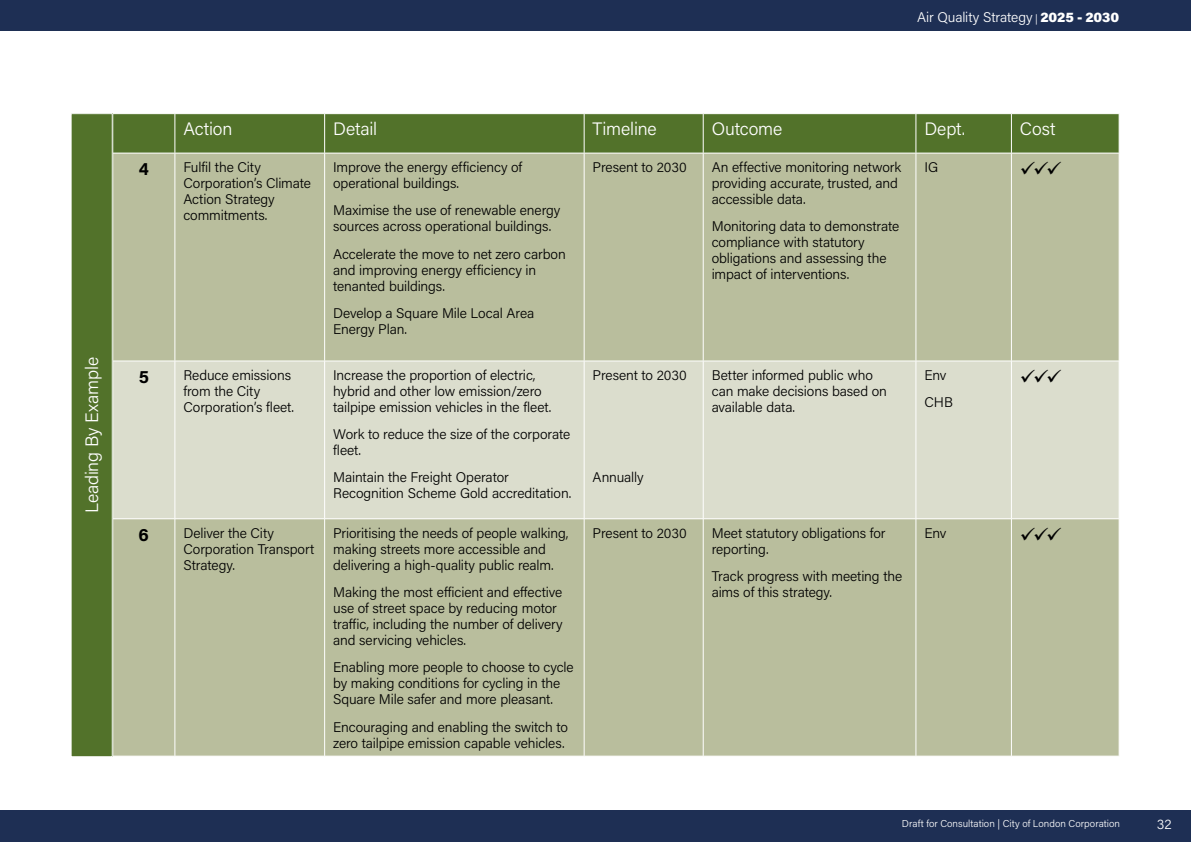
<style>
.page{position:relative;width:1191px;height:842px;background:#fff}
.page>*{position:absolute;margin:0;border:0;box-sizing:border-box;transform-origin:0 0}
.t1{font:20px "Wingdings";color:#000}
.Table_text{font:18px "Acumin Variable Concept";letter-spacing:-.01em;color:#fff}
.Heading_3{font:18px "Acumin Variable Concept";letter-spacing:-.01em;color:#fff}
.t2{font:18px "Acumin Variable Concept";color:#000}
.Heading_3-2{font:14px/16px "Acumin Variable Concept";letter-spacing:-.01em;color:#000}
.t3{font:14px "Acumin Variable Concept";letter-spacing:-.005em;color:#fff}
.t4{font:10px "Acumin Variable Concept";color:#fff}
.s1{font-size:10px}
</style>
<div class="page">
<div style="left:0;top:811px;width:1191px;height:31px;background:#1e2f54"></div>
<div style="left:113px;top:114px;width:1005px;height:39px;background:#52722a"></div>
<div style="left:113px;top:154px;width:1005px;height:602px;background:#b9be9d"></div>
<div style="left:113px;top:362px;width:1005px;height:156px;background:#dbddcd"></div>
<hr style="left:175px;top:114px;width:1px;height:39px;background:#fff">
<hr style="left:324px;top:114px;width:1px;height:39px;background:#fff">
<hr style="left:584px;top:114px;width:1px;height:39px;background:#fff">
<hr style="left:703px;top:114px;width:1px;height:39px;background:#fff">
<hr style="left:915px;top:114px;width:1px;height:39px;background:#fff">
<hr style="left:1011px;top:114px;width:1px;height:39px;background:#fff">
<hr style="left:175px;top:153px;width:1px;height:208px;background:#fff">
<hr style="left:324px;top:153px;width:1px;height:208px;background:#fff">
<hr style="left:584px;top:153px;width:1px;height:208px;background:#fff">
<hr style="left:703px;top:153px;width:1px;height:208px;background:#fff">
<hr style="left:915px;top:153px;width:1px;height:208px;background:#fff">
<hr style="left:1011px;top:153px;width:1px;height:208px;background:#fff">
<hr style="left:112px;top:361px;width:63px;height:1px;background:#fff">
<hr style="left:175px;top:361px;width:150px;height:1px;background:#fff">
<hr style="left:175px;top:361px;width:1px;height:157px;background:#fff">
<hr style="left:325px;top:361px;width:259px;height:1px;background:#fff">
<hr style="left:324px;top:361px;width:1px;height:157px;background:#fff">
<hr style="left:584px;top:361px;width:119px;height:1px;background:#fff">
<hr style="left:584px;top:361px;width:1px;height:157px;background:#fff">
<hr style="left:703px;top:361px;width:213px;height:1px;background:#fff">
<hr style="left:703px;top:361px;width:1px;height:157px;background:#fff">
<hr style="left:916px;top:361px;width:95px;height:1px;background:#fff">
<hr style="left:915px;top:361px;width:1px;height:157px;background:#fff">
<hr style="left:1011px;top:361px;width:108px;height:1px;background:#fff">
<hr style="left:1011px;top:361px;width:1px;height:157px;background:#fff">
<hr style="left:112px;top:518px;width:63px;height:1px;background:#fff">
<hr style="left:175px;top:518px;width:150px;height:1px;background:#fff">
<hr style="left:175px;top:519px;width:1px;height:237px;background:#fff">
<hr style="left:325px;top:518px;width:259px;height:1px;background:#fff">
<hr style="left:324px;top:519px;width:1px;height:237px;background:#fff">
<hr style="left:584px;top:518px;width:119px;height:1px;background:#fff">
<hr style="left:584px;top:519px;width:1px;height:237px;background:#fff">
<hr style="left:703px;top:518px;width:213px;height:1px;background:#fff">
<hr style="left:703px;top:519px;width:1px;height:237px;background:#fff">
<hr style="left:916px;top:518px;width:95px;height:1px;background:#fff">
<hr style="left:915px;top:519px;width:1px;height:237px;background:#fff">
<hr style="left:1011px;top:518px;width:108px;height:1px;background:#fff">
<hr style="left:1011px;top:519px;width:1px;height:237px;background:#fff">
<div style="left:71px;top:114px;width:41px;height:643px;background:#52722a"></div>
<div style="left:0;top:0;width:1191px;height:30px;background:#1e2f54"></div>
<p class="t3" style="left:917px;top:7px;width:204px">Air Quality Strategy <span class="s1">|</span> 2025 - 2030</p>
<p class="Heading_3" style="left:80px;top:513px;width:157px;rotate:-90deg">Leading By Example</p>
<p class="Table_text" style="left:183px;top:117px;width:51px">Action</p>
<p class="Table_text" style="left:333px;top:117px;width:46px">Detail</p>
<p class="Table_text" style="left:592px;top:117px;width:66px">Timeline</p>
<p class="Table_text" style="left:711px;top:117px;width:72px">Outcome</p>
<p class="Table_text" style="left:924px;top:117px;width:42px">Dept.</p>
<p class="Table_text" style="left:1020px;top:117px;width:37px">Cost</p>
<p class="t2" style="left:139px;top:156px;width:12px">4</p>
<p class="Heading_3-2" style="left:183px;top:158px;width:129px">Fulfil the City<br>Corporation’s Climate<br>Action Strategy commitments.</p>
<p class="Heading_3-2" style="left:333px;top:158px;width:191px">Improve the energy efficiency of operational buildings.</p>
<p class="Heading_3-2" style="left:333px;top:202px;width:229px">Maximise the use of renewable energy sources across operational buildings.</p>
<p class="Heading_3-2" style="left:333px;top:245px;width:234px">Accelerate the move to net zero carbon and improving energy efficiency in tenanted buildings.</p>
<p class="Heading_3-2" style="left:333px;top:304px;width:203px">Develop a Square Mile Local Area<br>Energy Plan.</p>
<p class="t2" style="left:139px;top:364px;width:12px">5</p>
<p class="Heading_3-2" style="left:183px;top:366px;width:112px">Reduce emissions from the City<br>Corporation’s fleet.</p>
<p class="Heading_3-2" style="left:333px;top:366px;width:220px">Increase the proportion of electric, hybrid and other low emission/zero tailpipe emission vehicles in the fleet.</p>
<p class="Heading_3-2" style="left:333px;top:426px;width:239px">Work to reduce the size of the corporate fleet.</p>
<p class="Heading_3-2" style="left:333px;top:469px;width:240px">Maintain the Freight Operator<br>Recognition Scheme Gold accreditation.</p>
<p class="t2" style="left:139px;top:522px;width:12px">6</p>
<p class="Heading_3-2" style="left:183px;top:524px;width:132px">Deliver the City<br>Corporation Transport<br>Strategy.</p>
<p class="Heading_3-2" style="left:333px;top:524px;width:237px">Prioritising the needs of people walking, making streets more accessible and delivering a high-quality public realm.</p>
<p class="Heading_3-2" style="left:333px;top:583px;width:231px">Making the most efficient and effective use of street space by reducing motor traffic, including the number of delivery and servicing vehicles.</p>
<p class="Heading_3-2" style="left:333px;top:659px;width:242px">Enabling more people to choose to cycle by making conditions for cycling in the<br>Square Mile safer and more pleasant.</p>
<p class="Heading_3-2" style="left:333px;top:718px;width:236px">Encouraging and enabling the switch to zero tailpipe emission capable vehicles.</p>
<p class="Heading_3-2" style="left:592px;top:158px;width:96px">Present to 2030</p>
<p class="Heading_3-2" style="left:711px;top:158px;width:191px">An effective monitoring network providing accurate, trusted, and accessible data.</p>
<p class="Heading_3-2" style="left:711px;top:218px;width:189px">Monitoring data to demonstrate compliance with statutory obligations and assessing the impact of interventions.</p>
<p class="Heading_3-2" style="left:924px;top:158px;width:15px">IG</p>
<p class="t1" style="left:1020px;top:159px;width:43px">✓✓✓</p>
<p class="Heading_3-2" style="left:592px;top:366px;width:96px">Present to 2030</p>
<p class="Heading_3-2" style="left:592px;top:468px;width:53px">Annually</p>
<p class="Heading_3-2" style="left:711px;top:366px;width:177px">Better informed public who can make decisions based on available data.</p>
<p class="Heading_3-2" style="left:924px;top:366px;width:24px">Env</p>
<p class="Heading_3-2" style="left:924px;top:394px;width:30px">CHB</p>
<p class="t1" style="left:1020px;top:367px;width:43px">✓✓✓</p>
<p class="Heading_3-2" style="left:592px;top:524px;width:96px">Present to 2030</p>
<p class="Heading_3-2" style="left:711px;top:524px;width:175px">Meet statutory obligations for reporting.</p>
<p class="Heading_3-2" style="left:711px;top:567px;width:192px">Track progress with meeting the aims of this strategy.</p>
<p class="Heading_3-2" style="left:924px;top:524px;width:24px">Env</p>
<p class="t1" style="left:1020px;top:525px;width:43px">✓✓✓</p>
<p class="t4" style="left:902px;top:816px;width:220px">Draft for Consultation | City of London Corporation</p>
<p class="t3" style="left:1157px;top:814px;width:16px">32</p>
</div>
